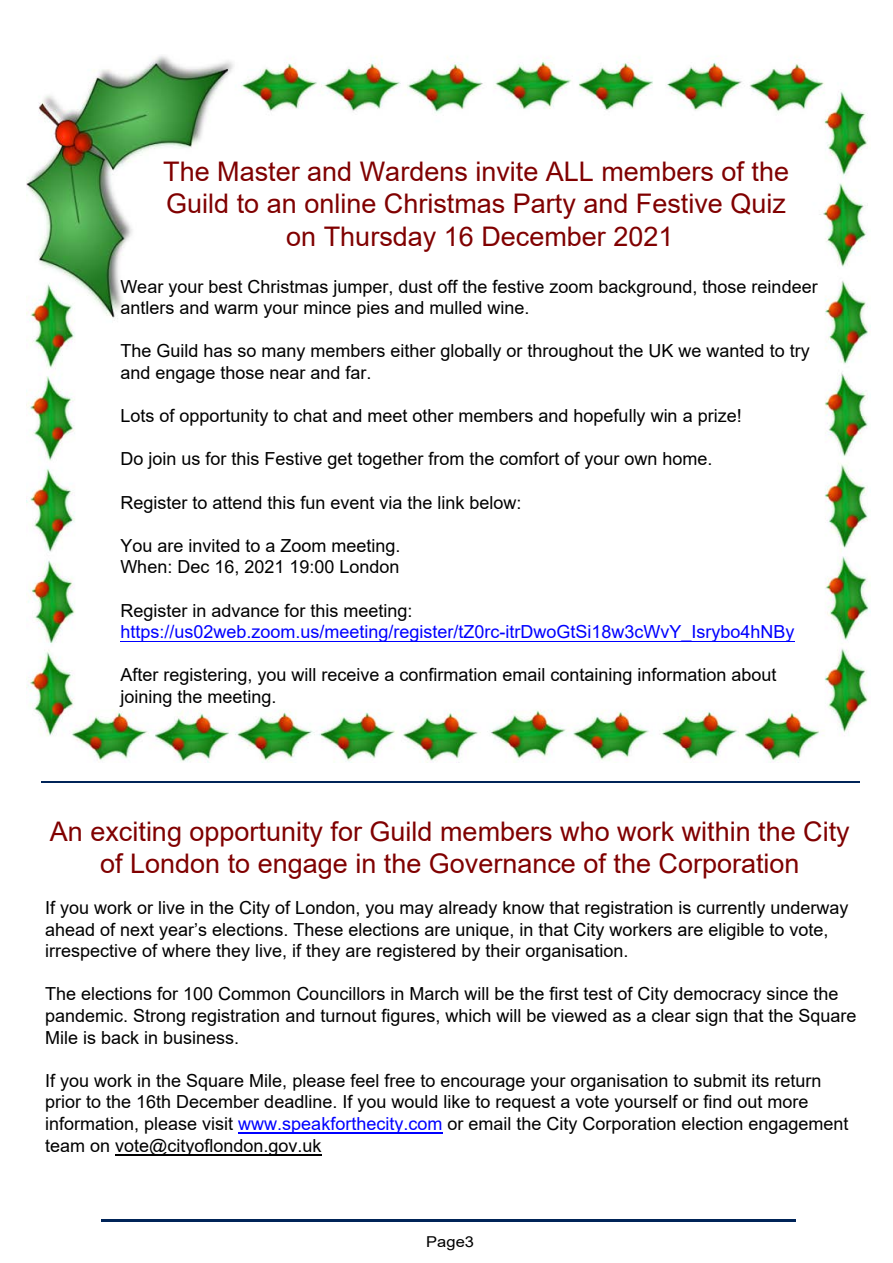
<style>
.page{position:relative;width:893px;height:1263px;background:#fff}
.page>*{position:absolute;margin:0;border:0;box-sizing:border-box;transform-origin:0 0}
.t1{font:27px/32.4px "Arial";color:#800000;text-align:center}
.t2{font:18px/21.6px "Arial";color:#000}
.t3{font:18px "Arial";color:#00f}
.t4{font:15px "Arial";color:#000;scale:1.1 1}
.s1{color:#00f}
</style>
<div class="page">
<img style="left:27px;top:56px;width:844px;height:706px">
<hr style="left:120px;top:641px;width:675px;height:1px;background:#00f">
<hr style="left:41px;top:781px;width:819px;height:1px;background:#002458">
<hr style="left:101px;top:1219px;width:695px;height:3px;background:#002458">
<hr style="left:115px;top:1154px;width:207px;height:1px;background:#000">
<hr style="left:238px;top:1132px;width:204px;height:2px;background:#00f">
<h1 class="t1" style="left:163px;top:155px;width:627px">The Master and Wardens invite ALL members of the<br>Guild to an online Christmas Party and Festive Quiz on Thursday 16 December 2021</h1>
<p class="t2" style="left:120px;top:275px;width:699px">Wear your best Christmas jumper, dust off the festive zoom background, those reindeer antlers and warm your mince pies and mulled wine.</p>
<p class="t2" style="left:120px;top:340px;width:691px">The Guild has so many members either globally or throughout the UK we wanted to try and engage those near and far.</p>
<p class="t2" style="left:120px;top:405px;width:623px">Lots of opportunity to chat and meet other members and hopefully win a prize!</p>
<p class="t2" style="left:120px;top:448px;width:594px">Do join us for this Festive get together from the comfort of your own home.</p>
<p class="t2" style="left:120px;top:491px;width:403px">Register to attend this fun event via the link below:</p>
<p class="t2" style="left:120px;top:535px;width:282px">You are invited to a Zoom meeting.<br>When: Dec 16, 2021 19:00 London</p>
<p class="t2" style="left:120px;top:599px;width:294px">Register in advance for this meeting:</p>
<p class="t3" style="left:120px;top:619px;width:676px">https://us02web.zoom.us/meeting/register/tZ0rc-itrDwoGtSi18w3cWvY_Isrybo4hNBy</p>
<p class="t2" style="left:120px;top:664px;width:658px">After registering, you will receive a confirmation email containing information about joining the meeting.</p>
<h1 class="t1" style="left:50px;top:815px;width:801px">An exciting opportunity for Guild members who work within the City of London to engage in the Governance of the Corporation</h1>
<p class="t2" style="left:45px;top:897px;width:805px">If you work or live in the City of London, you may already know that registration is currently underway ahead of next year’s elections. These elections are unique, in that City workers are eligible to vote, irrespective of where they live, if they are registered by their organisation.</p>
<p class="t2" style="left:45px;top:983px;width:813px">The elections for 100 Common Councillors in March will be the first test of City democracy since the pandemic. Strong registration and turnout figures, which will be viewed as a clear sign that the Square<br>Mile is back in business.</p>
<p class="t2" style="left:45px;top:1070px;width:805px">If you work in the Square Mile, please feel free to encourage your organisation to submit its return prior to the 16th December deadline. If you would like to request a vote yourself or find out more information, please visit <span class="s1">www.speakforthecity.com</span> or email the City Corporation election engagement team on vote@cityoflondon.gov.uk</p>
<p class="t4" style="left:426px;top:1231px;width:45px">Page3</p>
</div>
